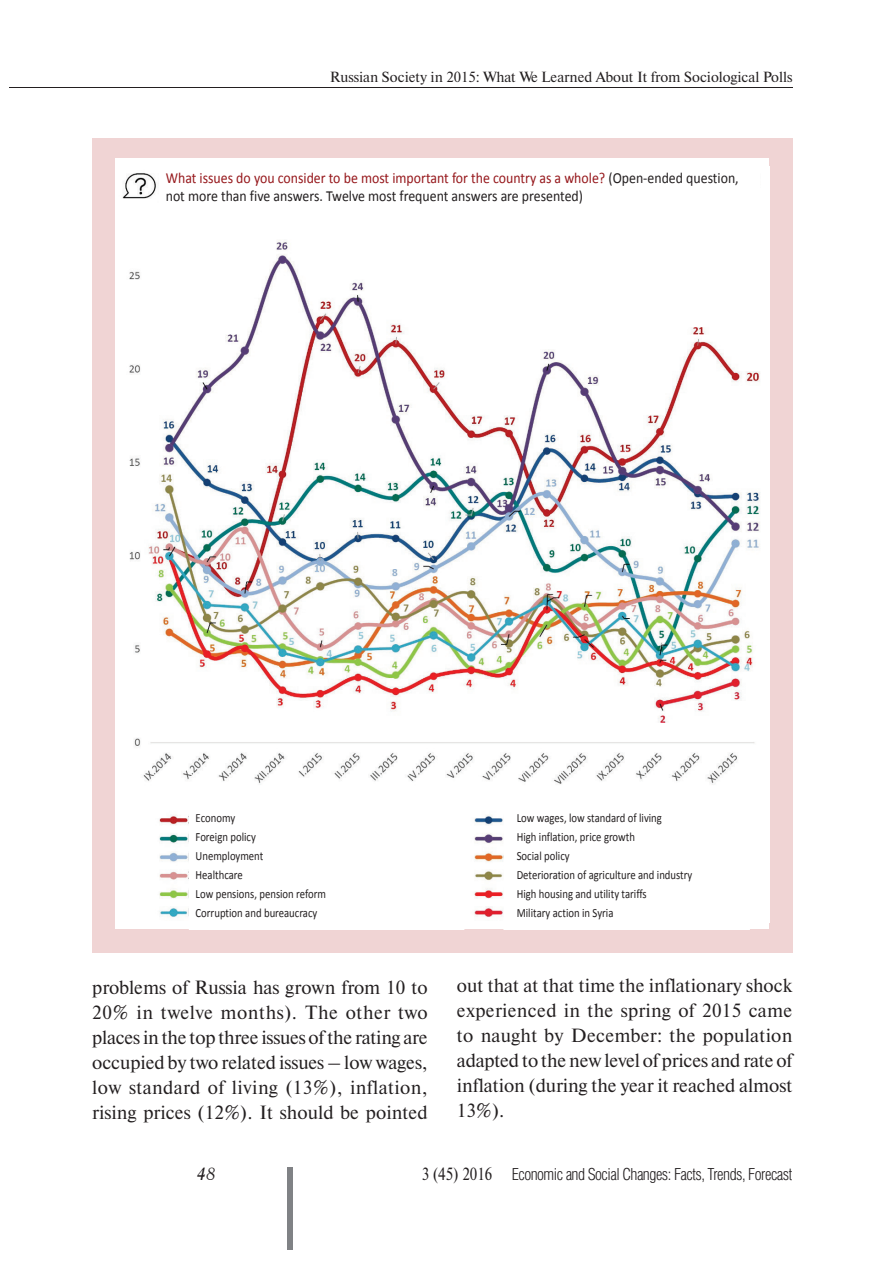
<style>
.page{position:relative;width:893px;height:1263px;background:#fff}
.page>*{position:absolute;margin:0;border:0;box-sizing:border-box;transform-origin:0 0}
.t1{font:19.05px/25px "Newton C";color:#231f20;text-align:justify}
.t2{font:italic 17.7px "Academy";color:#231f20}
.t3{font:300 16.65px "Helios Cond";letter-spacing:-.03em;color:#231f20}
.t4{font:15.45px/18.5px "Calibri";color:#231f20;scale:.9 1}
.t5{font:14.7px "Newton C";color:#231f20}
.t6{font:12.6px/19px "Calibri";color:#231f20;scale:.85 1}
.s1{color:#96181c}
.s2{font-family:"Newton C";font-weight:400;font-size:17.7px}
</style>
<div class="page">
<div style="left:287px;top:1167px;width:6px;height:83px;background:#808285"></div>
<hr style="left:9px;top:87px;width:783px;height:1px;background:#231f20">
<div style="left:92px;top:138px;width:700px;height:814px;background:#f0d4d4"></div>
<img style="left:115px;top:167px;width:654px;height:756px">
<div style="left:159px;top:172px;width:601px;height:36px;background:#fff"></div>
<div style="left:189px;top:811px;width:276px;height:118px;background:#fff"></div>
<div style="left:503px;top:809px;width:248px;height:120px;background:#fff"></div>
<p class="t5" style="left:330px;top:72px;width:464px">Russian Society in 2015: What We Learned About It from Sociological Polls</p>
<p class="t4" style="left:166px;top:170px;width:638px"><span class="s1">What issues do you consider to be most important for the country as a whole?</span> (Open-ended question, not more than five answers. Twelve most frequent answers are presented)</p>
<p class="t6" style="left:196px;top:809px;width:155px">Economy<br>Foreign policy<br>Unemployment<br>Healthcare<br>Low pensions, pension reform<br>Corruption and bureaucracy</p>
<p class="t6" style="left:517px;top:809px;width:208px">Low wages, low standard of living<br>High inflation, price growth<br>Social policy<br>Deterioration of agriculture and industry<br>High housing and utility tariffs<br>Military action in Syria</p>
<p class="t1" style="left:92px;top:976px;width:337px">problems of Russia has grown from 10 to 20% in twelve months). The other two places in the top three issues of the rating are occupied by two related issues – low wages, low standard of living (13%), inflation, rising prices (12%). It should be pointed</p>
<p class="t1" style="left:457px;top:975px;width:337px">out that at that time the inflationary shock experienced in the spring of 2015 came to naught by December: the population adapted to the new level of prices and rate of inflation (during the year it reached almost 13%).</p>
<p class="t2" style="left:196px;top:1165px;width:21px">48</p>
<p class="t3" style="left:422px;top:1168px;width:372px"><span class="s2">3 (45) 2016</span> Economic and Social Changes: Facts, Trends, Forecast</p>
</div>
